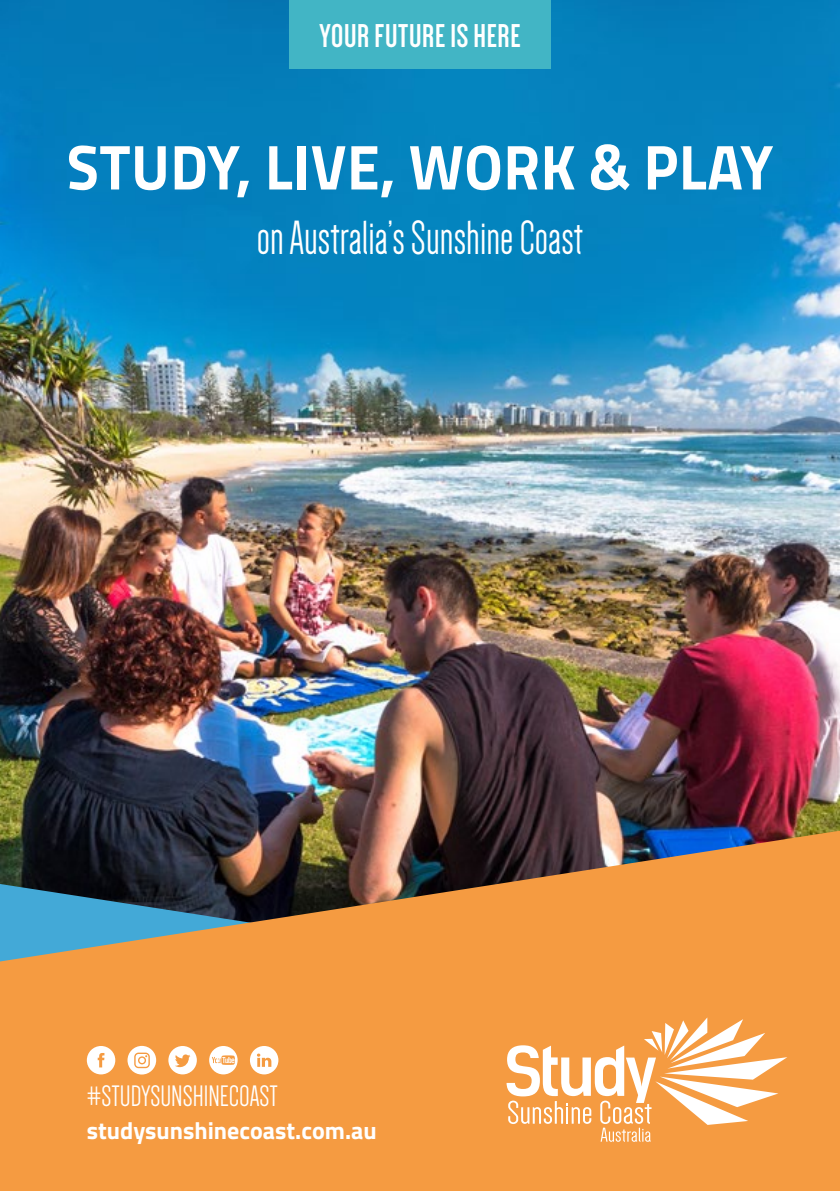
<style>
.page{position:relative;width:840px;height:1191px;background:#fff}
.page>*{position:absolute;margin:0;border:0;box-sizing:border-box;transform-origin:0 0}
.t1{font:700 63.6px "Titillium";letter-spacing:.01em;color:#fff;scale:.93 1}
.t2{font:49.4px "Dense";color:#fff;scale:.93 1}
.t3{font:700 34px "Dense";letter-spacing:.02em;color:#fff}
.t4{font:30.6px "Dense";color:#fff}
.t5{font:700 24px "Titillium";color:#fff}
</style>
<div class="page">
<img style="left:0;top:0;width:839px;height:830px">
<svg style="left:0;top:830px;width:839px;height:361px;background:#cd8944"></svg>
<svg style="left:506px;top:1017px;width:280px;height:124px"></svg>
<div style="left:289px;top:0;width:261px;height:68px;background:#42b5c5"></div>
<svg style="left:87px;top:1046px;width:28px;height:28px"></svg>
<svg style="left:209px;top:1046px;width:28px;height:28px"></svg>
<svg style="left:127px;top:1046px;width:29px;height:28px"></svg>
<svg style="left:168px;top:1046px;width:29px;height:28px"></svg>
<svg style="left:250px;top:1046px;width:28px;height:28px"></svg>
<p class="t3" style="left:319px;top:19px;width:202px">YOUR FUTURE IS HERE</p>
<p class="t1" style="left:67px;top:119px;width:760px">STUDY, LIVE, WORK &amp; PLAY</p>
<p class="t2" style="left:256px;top:213px;width:352px">on Australia’s Sunshine Coast</p>
<p class="t4" style="left:87px;top:1080px;width:192px">#STUDYSUNSHINECOAST</p>
<p class="t5" style="left:87px;top:1112px;width:291px">studysunshinecoast.com.au</p>
</div>
